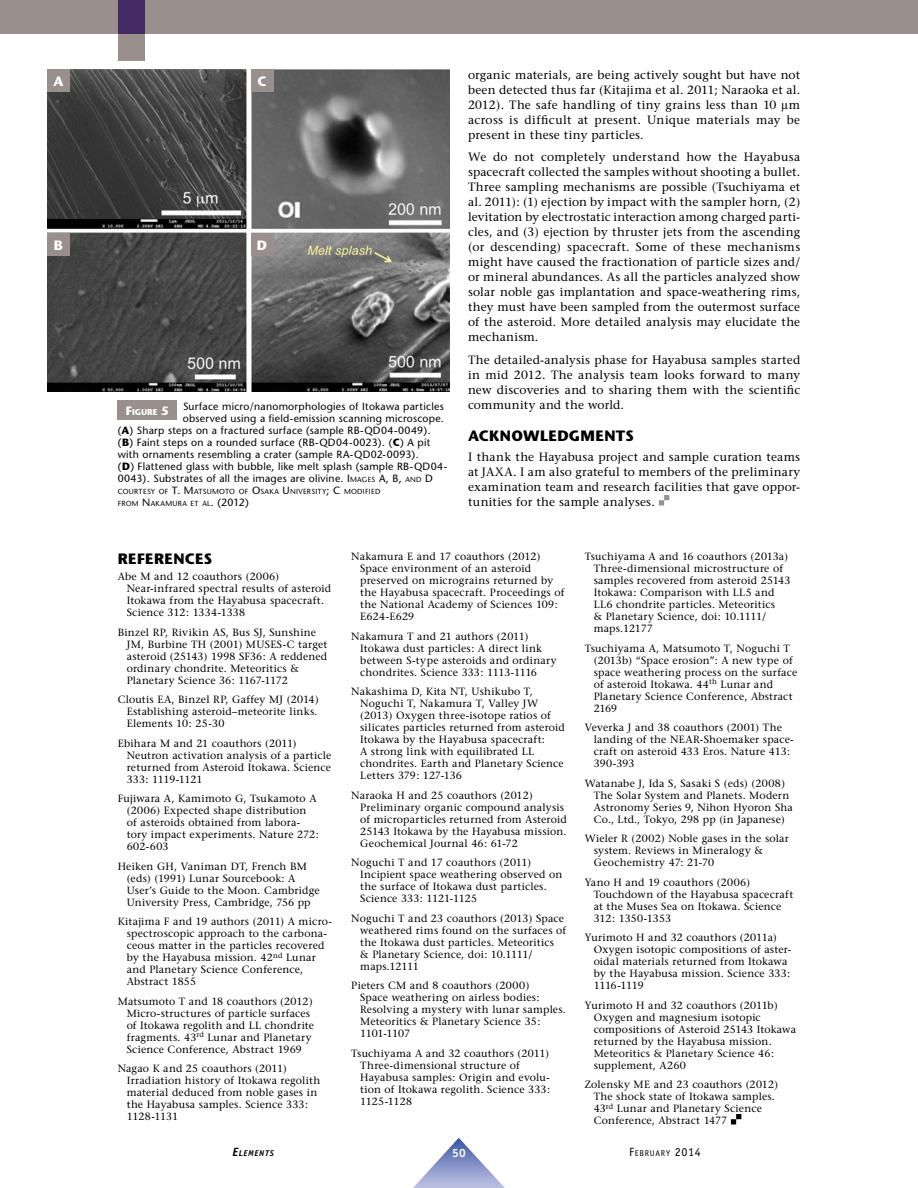
<style>
.page{position:relative;width:918px;height:1188px;background:#fff}
.page>*{position:absolute;margin:0;border:0;box-sizing:border-box;transform-origin:0 0}
.t1{font:700 15px "Stone Sans";letter-spacing:.02em;color:#000}
.t2{font:700 13.5px "Stone Sans";color:#fff}
.t3{font:12px/15px "Stone Serif";letter-spacing:.015em;color:#000;text-align:justify}
.t4{font:700 12px "Officina Sans";color:#fff}
.t5{font:10.5px/12px "Stone Serif";letter-spacing:.02em;color:#000}
.t6{font:10.5px "Stone Sans";letter-spacing:.02em;color:#000}
.t7{font:8.4px "Officina Sans";letter-spacing:.08em;color:#000}
.t8{font:italic 700 8.4px "Officina Sans";letter-spacing:.08em;color:#000}
.t9{font:7.35px/12px "Stone Sans";letter-spacing:.04em;color:#000}
.s1{font-weight:700;font-size:12px;color:#fff}
.s2{font-weight:700}
.s3{font-size:7.35px}
.s4{font-size:10.5px}
.s5{font-style:italic}
.s6{font-size:12px}
</style>
<div class="page">
<svg style="left:413px;top:1138px;width:92px;height:50px"></svg>
<div style="left:0;top:0;width:918px;height:34px;background:#998f8c"></div>
<div style="left:118px;top:34px;width:27px;height:27px;background:#998f8c"></div>
<div style="left:118px;top:0;width:27px;height:34px;background:#442a62"></div>
<svg style="left:659px;top:495px;width:10px;height:11px"></svg>
<div style="left:118px;top:401px;width:59px;height:19px;background:#998f8c"></div>
<img style="left:47px;top:70px;width:403px;height:322px">
<div style="left:47px;top:70px;width:23px;height:22px;background:#998f8c"></div>
<div style="left:251px;top:70px;width:22px;height:22px;background:#998f8c"></div>
<div style="left:47px;top:233px;width:23px;height:23px;background:#998f8c"></div>
<div style="left:251px;top:233px;width:22px;height:23px;background:#998f8c"></div>
<svg style="left:731px;top:1114px;width:10px;height:10px"></svg>
<p class="t2" style="left:53px;top:76px;width:12px">A</p>
<p class="t2" style="left:258px;top:76px;width:11px">C</p>
<p class="t2" style="left:54px;top:240px;width:11px">B</p>
<p class="t2" style="left:257px;top:240px;width:12px">D</p>
<p class="t6" style="left:126px;top:402px;width:320px"><span class="s1">F</span><sub>IGURE</sub> <span class="s1">5</span> Surface micro/nanomorphologies of Itokawa particles</p>
<p class="t6" style="left:183px;top:414px;width:263px">observed using a field-emission scanning microscope.</p>
<p class="t6" style="left:118px;top:426px;width:314px">(<span class="s2">A</span>) Sharp steps on a fractured surface (sample RB-QD04-0049).</p>
<p class="t6" style="left:118px;top:438px;width:314px">(<span class="s2">B</span>) Faint steps on a rounded surface (RB-QD04-0023). (<span class="s2">C</span>) A pit</p>
<p class="t6" style="left:118px;top:450px;width:303px">with ornaments resembling a crater (sample RA-QD02-0093).</p>
<p class="t6" style="left:118px;top:462px;width:331px">(<span class="s2">D</span>) Flattened glass with bubble, like melt splash (sample RB-QD04-</p>
<p class="t6" style="left:118px;top:474px;width:317px">0043). Substrates of all the images are olivine. I<span class="s3">MAGES</span> A, B, <span class="s3">AND</span> D</p>
<p class="t9" style="left:118px;top:486px;width:264px">COURTESY OF <span class="s4">T. M</span>ATSUMOTO OF <span class="s4">O</span>SAKA <span class="s4">U</span>NIVERSITY<span class="s4">; C</span> MODIFIED<br>FROM <span class="s4">N</span>AKAMURA ET AL<span class="s4">. (2012)</span></p>
<p class="t3" style="left:468px;top:68px;width:334px">organic materials, are being actively sought but have not been detected thus far (Kitajima et al. 2011; Naraoka et al.<br>2012). The safe handling of tiny grains less than 10 m across is difficult at present. Unique materials may be present in these tiny particles.</p>
<p class="t3" style="left:468px;top:151px;width:334px">We do not completely understand how the Hayabusa spacecraft collected the samples without shooting a bullet.<br>Three sampling mechanisms are possible (Tsuchiyama et al. 2011): (1) ejection by impact with the sampler horn, (2) levitation by electrostatic interaction among charged parti&shy;cles, and (3) ejection by thruster jets from the ascending (or descending) spacecraft. Some of these mechanisms might have caused the fractionation of particle sizes and/ or mineral abundances. As all the particles analyzed show solar noble gas implantation and space-weathering rims, they must have been sampled from the outermost surface of the asteroid. More detailed analysis may elucidate the mechanism.</p>
<p class="t3" style="left:468px;top:353px;width:334px">The detailed-analysis phase for Hayabusa samples started in mid 2012. The analysis team looks forward to many new discoveries and to sharing them with the scientific community and the world.</p>
<h1 class="t1" style="left:468px;top:430px;width:167px">ACKNOWLEDGMENTS</h1>
<p class="t3" style="left:468px;top:450px;width:334px">I thank the Hayabusa project and sample curation teams at JAXA. I am also grateful to members of the preliminary examination team and research facilities that gave oppor&shy;tunities for the sample analyses.</p>
<h1 class="t1" style="left:118px;top:553px;width:96px">REFERENCES</h1>
<p class="t5" style="left:127px;top:572px;width:206px;text-indent:-9px">Abe M and 12 coauthors (2006)<br>Near-infrared spectral results of asteroid Itokawa from the Hayabusa spacecraft.<br>Science 312: 1334-1338</p>
<p class="t5" style="left:127px;top:627px;width:202px;text-indent:-9px">Binzel RP, Rivikin AS, Bus SJ, Sunshine JM, Burbine TH (2001) MUSES-C target asteroid (25143) 1998 SF36: A reddened ordinary chondrite. Meteoritics &amp; Planetary Science 36: 1167-1172</p>
<p class="t5" style="left:127px;top:695px;width:193px;text-align:justify;text-indent:-9px">Cloutis EA, Binzel RP, Gaffey MJ (2014)<br>Establishing asteroid–meteorite links.<br>Elements 10: 25-30</p>
<p class="t5" style="left:127px;top:738px;width:206px;text-indent:-9px">Ebihara M and 21 coauthors (2011)<br>Neutron activation analysis of a particle returned from Asteroid Itokawa. Science 333: 1119-1121</p>
<p class="t5" style="left:127px;top:794px;width:194px;text-indent:-9px">Fujiwara A, Kamimoto G, Tsukamoto A (2006) Expected shape distribution of asteroids obtained from labora&shy;tory impact experiments. Nature 272:<br>602-603</p>
<p class="t5" style="left:127px;top:861px;width:194px;text-indent:-9px">Heiken GH, Vaniman DT, French BM (eds) (1991) Lunar Sourcebook: A User’s Guide to the Moon<span class="s5">.</span> Cambridge University Press, Cambridge, 756 pp</p>
<p class="t5" style="left:127px;top:917px;width:207px;text-indent:-9px">Kitajima F and 19 authors (2011) A micro&shy;spectroscopic approach to the carbona&shy;ceous matter in the particles recovered by the Hayabusa mission. 42<sup>nd</sup> Lunar and Planetary Science Conference, Abstract 1855</p>
<p class="t5" style="left:127px;top:996px;width:189px;text-indent:-9px">Matsumoto T and 18 coauthors (2012)<br>Micro-structures of particle surfaces of Itokawa regolith and LL chondrite fragments. 43<sup>rd</sup> Lunar and Planetary Science Conference<span class="s5">,</span> Abstract 1969</p>
<p class="t5" style="left:127px;top:1064px;width:195px;text-indent:-9px">Nagao K and 25 coauthors (2011)<br>Irradiation history of Itokawa regolith material deduced from noble gases in the Hayabusa samples. Science 333:<br>1128-1131</p>
<p class="t5" style="left:360px;top:552px;width:206px;text-indent:-9px">Nakamura E and 17 coauthors (2012)<br>Space environment of an asteroid preserved on micrograins returned by the Hayabusa spacecraft. Proceedings of the National Academy of Sciences 109:<br>E624-E629</p>
<p class="t5" style="left:360px;top:631px;width:198px;text-indent:-9px">Nakamura T and 21 authors (2011)<br>Itokawa dust particles: A direct link between S-type asteroids and ordinary chondrites. Science 333: 1113-1116</p>
<p class="t5" style="left:360px;top:687px;width:206px;text-indent:-9px">Nakashima D, Kita NT, Ushikubo T, Noguchi T, Nakamura T, Valley JW (2013) Oxygen three-isotope ratios of silicates particles returned from asteroid Itokawa by the Hayabusa spacecraft:<br>A strong link with equilibrated LL chondrites. Earth and Planetary Science Letters 379: 127-136</p>
<p class="t5" style="left:360px;top:790px;width:208px;text-indent:-9px">Naraoka H and 25 coauthors (2012)<br>Preliminary organic compound analysis of microparticles returned from Asteroid 25143 Itokawa by the Hayabusa mission.<br>Geochemical Journal 46: 61-72</p>
<p class="t5" style="left:360px;top:858px;width:204px;text-indent:-9px">Noguchi T and 17 coauthors (2011)<br>Incipient space weathering observed on the surface of Itokawa dust particles.<br>Science 333: 1121-1125</p>
<p class="t5" style="left:360px;top:913px;width:207px;text-indent:-9px">Noguchi T and 23 coauthors (2013) Space weathered rims found on the surfaces of the Itokawa dust particles. Meteoritics<br>&amp; Planetary Science, doi: 10.1111/ maps.12111</p>
<p class="t5" style="left:360px;top:981px;width:207px;text-indent:-9px">Pieters CM and 8 coauthors (2000)<br>Space weathering on airless bodies:<br>Resolving a mystery with lunar samples.<br>Meteoritics &amp; Planetary Science 35:<br>1101-1107</p>
<p class="t5" style="left:360px;top:1048px;width:191px;text-indent:-9px">Tsuchiyama A and 32 coauthors (2011)<br>Three-dimensional structure of<br>Hayabusa samples: Origin and evolu&shy;tion of Itokawa regolith. Science 333:<br>1125-1128</p>
<p class="t5" style="left:594px;top:552px;width:198px;text-indent:-9px">Tsuchiyama A and 16 coauthors (2013a)<br>Three-dimensional microstructure of samples recovered from asteroid 25143<br>Itokawa: Comparison with LL5 and LL6 chondrite particles. Meteoritics<br>&amp; Planetary Science, doi: 10.1111/ maps.12177</p>
<p class="t5" style="left:594px;top:643px;width:205px;text-indent:-9px">Tsuchiyama A, Matsumoto T, Noguchi T (2013b) “Space erosion”: A new type of space weathering process on the surface of asteroid Itokawa. 44<sup>th</sup> Lunar and<br>Planetary Science Conference, Abstract<br>2169</p>
<p class="t5" style="left:594px;top:723px;width:202px;text-indent:-9px">Veverka J and 38 coauthors (2001) The landing of the NEAR-Shoemaker space&shy;craft on asteroid 433 Eros. Nature 413:<br>390-393</p>
<p class="t5" style="left:594px;top:778px;width:201px;text-indent:-9px">Watanabe J, Ida S, Sasaki S (eds) (2008)<br>The Solar System and Planets. Modern Astronomy Series 9, Nihon Hyoron Sha Co., Ltd., Tokyo, 298 pp (in Japanese)</p>
<p class="t5" style="left:594px;top:834px;width:197px;text-indent:-9px">Wieler R (2002) Noble gases in the solar system. Reviews in Mineralogy &amp;<br>Geochemistry 47: 21-70</p>
<p class="t5" style="left:594px;top:877px;width:201px;text-indent:-9px">Yano H and 19 coauthors (2006)<br>Touchdown of the Hayabusa spacecraft at the Muses Sea on Itokawa. Science<br>312: 1350-1353</p>
<p class="t5" style="left:594px;top:933px;width:199px;text-indent:-9px">Yurimoto H and 32 coauthors (2011a)<br>Oxygen isotopic compositions of aster&shy;oidal materials returned from Itokawa by the Hayabusa mission. Science 333:<br>1116-1119</p>
<p class="t5" style="left:594px;top:1000px;width:204px;text-indent:-9px">Yurimoto H and 32 coauthors (2011b)<br>Oxygen and magnesium isotopic compositions of Asteroid 25143 Itokawa returned by the Hayabusa mission.<br>Meteoritics &amp; Planetary Science 46: supplement, A260</p>
<p class="t5" style="left:594px;top:1080px;width:186px;text-indent:-9px">Zolensky ME and 23 coauthors (2012)<br>The shock state of Itokawa samples.<br>43<sup>rd</sup> Lunar and Planetary Science<br>Conference, Abstract 1477</p>
<p class="t8" style="left:232px;top:1150px;width:43px"><span class="s6">E</span>LEMENTS</p>
<p class="t4" style="left:452px;top:1149px;width:15px">50</p>
<p class="t7" style="left:629px;top:1150px;width:73px"><span class="s6">F</span>EBRUARY <span class="s6">2014</span></p>
</div>
